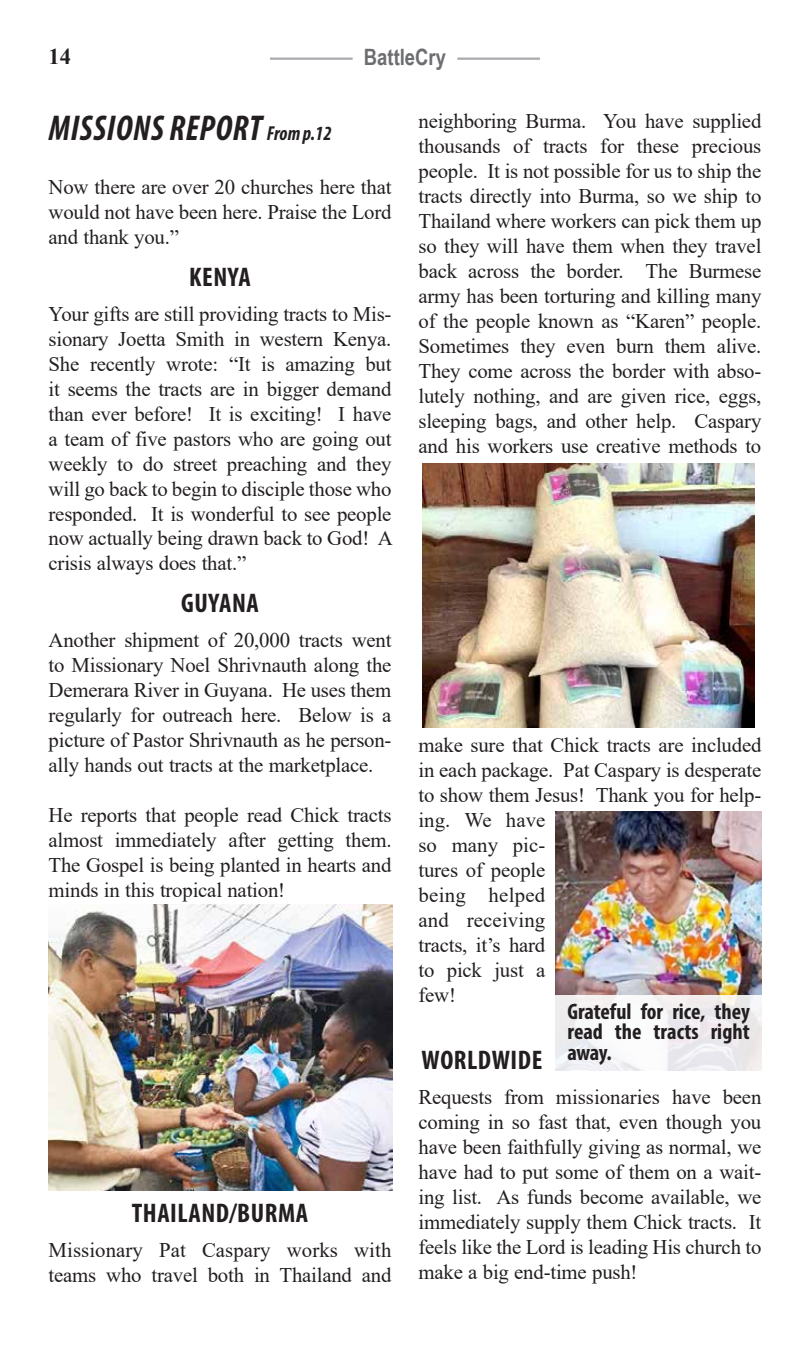
<style>
.page{position:relative;width:810px;height:1367px;background:#fff}
.page>*{position:absolute;margin:0;border:0;box-sizing:border-box;transform-origin:0 0}
.t1{font:italic 700 condensed 36px "Myriad Pro";letter-spacing:.02em;color:#231f20;scale:.95 1}
.t2{font:700 condensed 27px "Myriad Pro";letter-spacing:.02em;color:#231f20}
.t3{font:700 condensed 22.5px/20.2px "Myriad Pro";letter-spacing:-.005em;color:#231f20;text-align:justify}
.t4{font:700 22.5px "Arial Narrow";color:#6c6d70}
.t5{font:700 22.5px "Times New Roman";color:#231f20}
.t6{font:20.7px/25px "Times New Roman";letter-spacing:-.01em;color:#231f20;text-align:justify}
.s1{font-size:20.25px}
</style>
<div class="page">
<hr style="left:457px;top:58px;width:83px;height:2px;background:#a8a9ad">
<hr style="left:270px;top:58px;width:83px;height:2px;background:#a8a9ad">
<img style="left:49px;top:904px;width:344px;height:286px">
<img style="left:422px;top:464px;width:333px;height:263px">
<img style="left:555px;top:811px;width:206px;height:184px">
<div style="left:555px;top:995px;width:208px;height:78px;background:linear-gradient(to right,#f6f7f8,#eeebed)"></div>
<p class="t5" style="left:49px;top:40px;width:24px">14</p>
<p class="t4" style="left:364px;top:40px;width:84px">BattleCry</p>
<h1 class="t1" style="left:49px;top:106px;width:299px">MISSIONS REPORT <span class="s1">From p.12</span></h1>
<p class="t6" style="left:49px;top:174px;width:344px">Now there are over 20 churches here that would not have been here. Praise the Lord and thank you.”</p>
<h2 class="t2" style="left:189px;top:260px;width:63px">KENYA</h2>
<p class="t6" style="left:49px;top:300px;width:346px">Your gifts are still providing tracts to Mis&shy;sionary Joetta Smith in western Kenya.<br>She recently wrote: “It is amazing but it seems the tracts are in bigger demand than ever before! It is exciting! I have a team of five pastors who are going out weekly to do street preaching and they will go back to begin to disciple those who responded. It is wonderful to see people now actually being drawn back to God! A crisis always does that.”</p>
<h2 class="t2" style="left:181px;top:586px;width:79px">GUYANA</h2>
<p class="t6" style="left:49px;top:627px;width:344px">Another shipment of 20,000 tracts went to Missionary Noel Shrivnauth along the Demerara River in Guyana. He uses them regularly for outreach here. Below is a picture of Pastor Shrivnauth as he person&shy;ally hands out tracts at the marketplace.</p>
<p class="t6" style="left:49px;top:802px;width:344px">He reports that people read Chick tracts almost immediately after getting them.<br>The Gospel is being planted in hearts and minds in this tropical nation!</p>
<h2 class="t2" style="left:132px;top:1196px;width:178px">THAILAND/BURMA</h2>
<p class="t6" style="left:49px;top:1237px;width:344px">Missionary Pat Caspary works with teams who travel both in Thailand and</p>
<p class="t6" style="left:419px;top:108px;width:344px">neighboring Burma. You have supplied thousands of tracts for these precious people. It is not possible for us to ship the tracts directly into Burma, so we ship to Thailand where workers can pick them up so they will have them when they travel back across the border. The Burmese army has been torturing and killing many of the people known as “Karen” people.<br>Sometimes they even burn them alive.<br>They come across the border with abso&shy;lutely nothing, and are given rice, eggs, sleeping bags, and other help. Caspary and his workers use creative methods to</p>
<p class="t6" style="left:419px;top:732px;width:344px;text-align:left">make sure that Chick tracts are included in each package. Pat Caspary is desperate to show them Jesus! Thank you for help&shy;ing. We have<br>so many pic-<br>tures of people<br>being helped<br>and receiving<br>tracts, it’s hard<br>to pick just a<br>few!</p>
<p class="t3" style="left:568px;top:1001px;width:184px">Grateful for rice, they read the tracts right away.</p>
<h2 class="t2" style="left:422px;top:1043px;width:122px">WORLDWIDE</h2>
<p class="t6" style="left:418px;top:1084px;width:344px">Requests from missionaries have been coming in so fast that, even though you have been faithfully giving as normal, we have had to put some of them on a wait&shy;ing list. As funds become available, we immediately supply them Chick tracts. It feels like the Lord is leading His church to make a big end-time push!</p>
</div>
